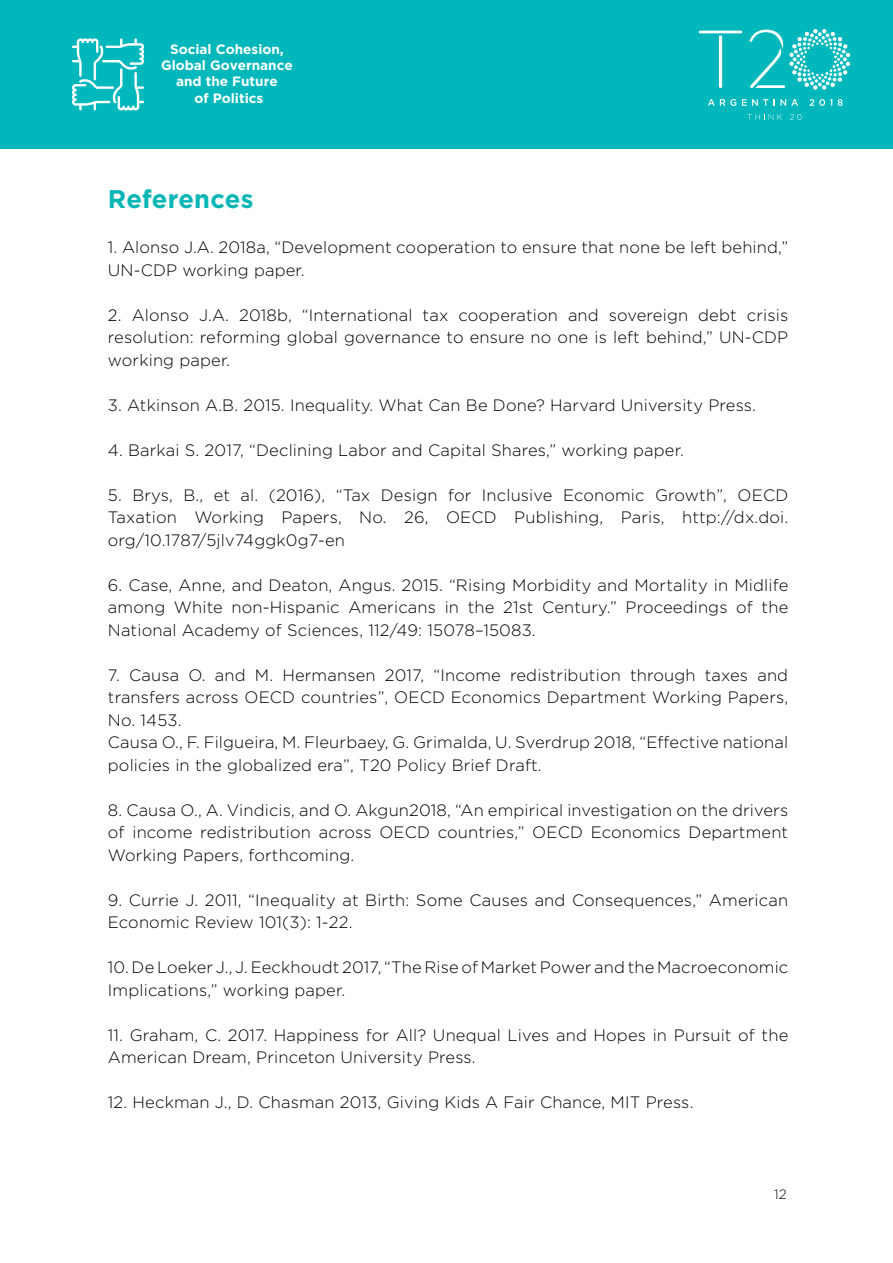
<style>
.page{position:relative;width:893px;height:1263px;background:#fff}
.page>*{position:absolute;margin:0;border:0;box-sizing:border-box;transform-origin:0 0}
.t1{font:700 25.5px "Gotham HTF";letter-spacing:.01em;color:#06b6b5}
.t2{font:300 16.5px/22.5px "Gotham";letter-spacing:.01em;color:#000}
.t3{font:700 13.5px/16.2px "Gotham";color:#fff;text-align:center}
.t4{font:300 13.5px "Gotham";color:#000}
</style>
<div class="page">
<div style="left:0;top:0;width:893px;height:149px;background:#00b8bc"></div>
<svg style="left:749px;top:29px;width:101px;height:61px"></svg>
<svg style="left:708px;top:99px;width:28px;height:7px"></svg>
<svg style="left:742px;top:99px;width:26px;height:7px"></svg>
<svg style="left:774px;top:99px;width:24px;height:7px"></svg>
<svg style="left:810px;top:99px;width:22px;height:7px"></svg>
<svg style="left:838px;top:99px;width:5px;height:7px"></svg>
<svg style="left:699px;top:31px;width:43px;height:57px"></svg>
<svg style="left:748px;top:114px;width:34px;height:6px"></svg>
<svg style="left:790px;top:114px;width:12px;height:6px"></svg>
<svg style="left:72px;top:38px;width:72px;height:72px"></svg>
<p class="t3" style="left:161px;top:41px;width:133px">Social Cohesion,<br>Global Governance and the Future<br>of Politics</p>
<h1 class="t1" style="left:108px;top:184px;width:147px">References</h1>
<p class="t2" style="left:108px;top:236px;width:682px">1. Alonso J.A. 2018a, “Development cooperation to ensure that none be left behind,”<br>UN-CDP working paper.</p>
<p class="t2" style="left:108px;top:303px;width:682px;text-align:justify">2. Alonso J.A. 2018b, “International tax cooperation and sovereign debt crisis resolution: reforming global governance to ensure no one is left behind,” UN-CDP working paper.</p>
<p class="t2" style="left:108px;top:393px;width:650px">3. Atkinson A.B. 2015. Inequality. What Can Be Done? Harvard University Press.</p>
<p class="t2" style="left:108px;top:438px;width:577px">4. Barkai S. 2017, “Declining Labor and Capital Shares,” working paper.</p>
<p class="t2" style="left:108px;top:483px;width:682px;text-align:justify">5. Brys, B., et al. (2016), “Tax Design for Inclusive Economic Growth”, OECD Taxation Working Papers, No. 26, OECD Publishing, Paris, http://dx.doi. org/10.1787/5jlv74ggk0g7-en</p>
<p class="t2" style="left:108px;top:573px;width:682px;text-align:justify">6. Case, Anne, and Deaton, Angus. 2015. “Rising Morbidity and Mortality in Midlife among White non-Hispanic Americans in the 21st Century.” Proceedings of the National Academy of Sciences, 112/49: 15078–15083.</p>
<p class="t2" style="left:108px;top:663px;width:682px">7. Causa O. and M. Hermansen 2017, “Income redistribution through taxes and transfers across OECD countries”, OECD Economics Department Working Papers, No. 1453.<br>Causa O., F. Filgueira, M. Fleurbaey, G. Grimalda, U. Sverdrup 2018, “Effective national policies in the globalized era”, T20 Policy Brief Draft.</p>
<p class="t2" style="left:108px;top:798px;width:682px;text-align:justify">8. Causa O., A. Vindicis, and O. Akgun2018, “An empirical investigation on the drivers of income redistribution across OECD countries,” OECD Economics Department Working Papers, forthcoming.</p>
<p class="t2" style="left:108px;top:888px;width:682px">9. Currie J. 2011, “Inequality at Birth: Some Causes and Consequences,” American<br>Economic Review 101(3): 1-22.</p>
<p class="t2" style="left:108px;top:956px;width:682px">10. De Loeker J., J. Eeckhoudt 2017, “The Rise of Market Power and the Macroeconomic<br>Implications,” working paper.</p>
<p class="t2" style="left:108px;top:1023px;width:682px">11. Graham, C. 2017. Happiness for All? Unequal Lives and Hopes in Pursuit of the<br>American Dream, Princeton University Press.</p>
<p class="t2" style="left:108px;top:1091px;width:587px">12. Heckman J., D. Chasman 2013, Giving Kids A Fair Chance, MIT Press.</p>
<p class="t4" style="left:774px;top:1186px;width:14px">12</p>
</div>
